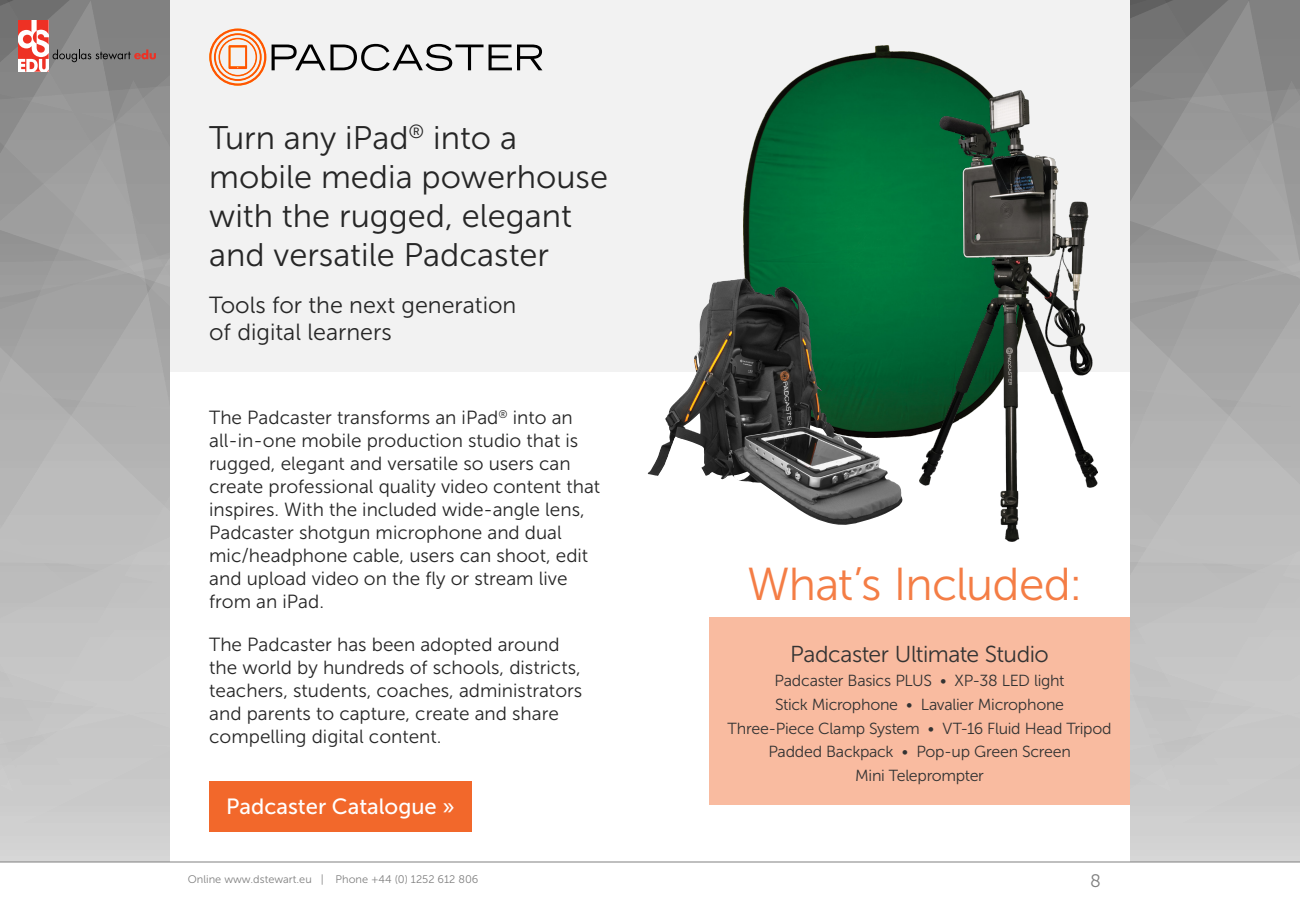
<style>
.page{position:relative;width:1300px;height:900px;background:#fff}
.page>*{position:absolute;margin:0;border:0;box-sizing:border-box;transform-origin:0 0}
.t1{font:46px "Museo Sans 300";letter-spacing:-.02em;color:#f47d45}
.t2{font:32.6px/39.1px "Museo Sans 300";color:#262626}
.t3{font:23.3px/26.8px "Museo Sans 300";color:#262626}
.t4{font:23px "Museo Sans 300";letter-spacing:-.02em;color:#333}
.t5{font:22px "Museo Sans 500";color:#fff}
.t6{font:19px/23px "Museo Sans 300";color:#262626}
.t7{font:18px "Museo Sans 300";color:#808080}
.t8{font:16px/23.7px "Museo Sans 300";letter-spacing:-.02em;color:#333;text-align:center}
.t9{font:11px "Museo Sans 300";color:#808080}
</style>
<div class="page">
<div style="left:165px;top:0;width:990px;height:372px;background:#f2f2f2"></div>
<div style="left:709px;top:617px;width:421px;height:188px;background:#f9bba0"></div>
<img style="left:744px;top:46px;width:278px;height:391px">
<img style="left:647px;top:278px;width:98px;height:198px">
<img style="left:920px;top:91px;width:178px;height:451px">
<svg style="left:272px;top:44px;width:270px;height:27px"></svg>
<svg style="left:209px;top:29px;width:57px;height:57px"></svg>
<div style="left:209px;top:781px;width:263px;height:50px;background:#f2682b"></div>
<svg style="left:1130px;top:0;width:170px;height:862px;background:#aeaeae"></svg>
<svg style="left:0;top:0;width:170px;height:862px;background:#b0aeae"></svg>
<svg style="left:0;top:862px;width:1300px;height:1px"></svg>
<h2 class="t2" style="left:209px;top:118px;width:400px">Turn any iPad<sup>®</sup> into a mobile media powerhouse with the rugged, elegant and versatile Padcaster</h2>
<p class="t3" style="left:209px;top:292px;width:309px">Tools for the next generation of digital learners</p>
<p class="t6" style="left:209px;top:406px;width:393px">The Padcaster transforms an iPad<sup>®</sup> into an all-in-one mobile production studio that is rugged, elegant and versatile so users can create professional quality video content that inspires. With the included wide-angle lens, Padcaster shotgun microphone and dual mic/headphone cable, users can shoot, edit and upload video on the fly or stream live from an iPad.</p>
<p class="t6" style="left:209px;top:633px;width:375px">The Padcaster has been adopted around the world by hundreds of schools, districts, teachers, students, coaches, administrators and parents to capture, create and share compelling digital content.</p>
<p class="t5" style="left:226px;top:795px;width:230px">Padcaster Catalogue »</p>
<h1 class="t1" style="left:747px;top:560px;width:337px">What’s Included:</h1>
<p class="t4" style="left:790px;top:642px;width:260px">Padcaster Ultimate Studio</p>
<p class="t8" style="left:728px;top:669px;width:385px">Padcaster Basics PLUS • XP-38 LED light<br>Stick Microphone • Lavalier Microphone<br>Three-Piece Clamp System • VT-16 Fluid Head Tripod Padded Backpack • Pop-up Green Screen<br>Mini Teleprompter</p>
<p class="t9" style="left:188px;top:874px;width:292px">Online www.dstewart.eu | Phone +44 (0) 1252 612 806</p>
<p class="t7" style="left:1090px;top:871px;width:12px">8</p>
</div>
